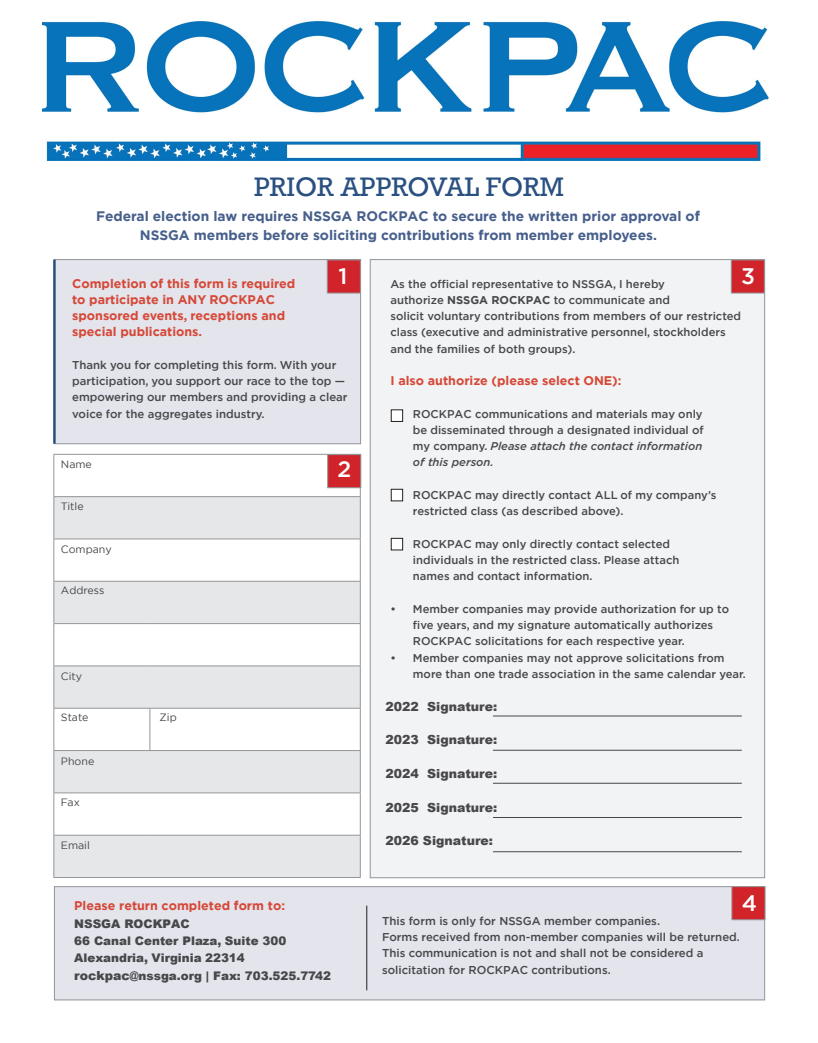
<style>
.page{position:relative;width:818px;height:1043px;background:#fff}
.page>*{position:absolute;margin:0;border:0;box-sizing:border-box;transform-origin:0 0}
.t1{font:27.5px "Rockwell";color:#295081}
.t2{font:500 22.5px "Gotham";color:#fff}
.t3{font:700 13.75px/18.8px "Gotham";color:#475f8c;text-align:center}
.t4{font:700 12.5px/16.2px "Gotham";color:#d64837}
.t5{font:900 12.5px "Arial";color:#48484a}
.t6{font:900 11.88px/17.4px "Arial";color:#464748}
.t7{font:500 11.38px/16.2px "Gotham";color:#464748}
.t8{font:500 11.25px/16.2px "Gotham";color:#464748}
.t9{font:10.62px "Gotham";color:#454647}
.s1{font-weight:700}
.s2{font-style:italic}
.s3{font-size:12.5px}
</style>
<div class="page">
<div style="left:54px;top:886px;width:711px;height:114px;background:#e3e4ec;border:1px solid #939598"></div>
<div style="left:54px;top:259px;width:307px;height:185px;background:#e3e4ec;border:1px solid #939598"></div>
<hr style="left:366px;top:905px;width:1px;height:85px;background:#231f20">
<div style="left:370px;top:259px;width:395px;height:619px;background:#f2f3f4;border:1px solid #939598"></div>
<div style="left:391px;top:410px;width:11px;height:11px;background:#fff"></div>
<div style="left:391px;top:409px;width:12px;height:13px;border:1px solid #231f20"></div>
<div style="left:391px;top:489px;width:11px;height:12px;background:#fff"></div>
<div style="left:391px;top:489px;width:12px;height:12px;border:1px solid #231f20"></div>
<div style="left:391px;top:538px;width:11px;height:12px;background:#fff"></div>
<div style="left:391px;top:538px;width:12px;height:12px;border:1px solid #231f20"></div>
<div style="left:54px;top:497px;width:306px;height:380px;background:#e6e7e9"></div>
<svg style="left:54px;top:539px;width:306px;height:296px"></svg>
<hr style="left:53px;top:454px;width:97px;height:1px;background:#939598">
<hr style="left:53px;top:454px;width:1px;height:42px;background:#939598">
<hr style="left:150px;top:454px;width:210px;height:1px;background:#939598">
<hr style="left:360px;top:454px;width:1px;height:42px;background:#939598">
<hr style="left:53px;top:496px;width:97px;height:1px;background:#939598">
<hr style="left:53px;top:497px;width:1px;height:41px;background:#939598">
<hr style="left:150px;top:496px;width:210px;height:1px;background:#939598">
<hr style="left:360px;top:497px;width:1px;height:41px;background:#939598">
<hr style="left:53px;top:538px;width:97px;height:1px;background:#939598">
<hr style="left:53px;top:539px;width:1px;height:42px;background:#939598">
<hr style="left:150px;top:538px;width:210px;height:1px;background:#939598">
<hr style="left:360px;top:539px;width:1px;height:42px;background:#939598">
<hr style="left:53px;top:581px;width:97px;height:1px;background:#939598">
<hr style="left:53px;top:581px;width:1px;height:42px;background:#939598">
<hr style="left:150px;top:581px;width:210px;height:1px;background:#939598">
<hr style="left:360px;top:581px;width:1px;height:42px;background:#939598">
<hr style="left:53px;top:623px;width:97px;height:1px;background:#939598">
<hr style="left:53px;top:624px;width:1px;height:41px;background:#939598">
<hr style="left:150px;top:623px;width:210px;height:1px;background:#939598">
<hr style="left:360px;top:624px;width:1px;height:41px;background:#939598">
<hr style="left:53px;top:665px;width:97px;height:1px;background:#939598">
<hr style="left:53px;top:666px;width:1px;height:42px;background:#939598">
<hr style="left:150px;top:665px;width:210px;height:1px;background:#939598">
<hr style="left:360px;top:666px;width:1px;height:42px;background:#939598">
<hr style="left:53px;top:708px;width:97px;height:1px;background:#939598">
<hr style="left:53px;top:708px;width:1px;height:42px;background:#939598">
<hr style="left:150px;top:708px;width:210px;height:1px;background:#939598">
<hr style="left:149px;top:708px;width:1px;height:42px;background:#939598">
<hr style="left:360px;top:708px;width:1px;height:42px;background:#939598">
<hr style="left:53px;top:750px;width:97px;height:1px;background:#939598">
<hr style="left:53px;top:751px;width:1px;height:41px;background:#939598">
<hr style="left:150px;top:750px;width:210px;height:1px;background:#939598">
<hr style="left:360px;top:751px;width:1px;height:41px;background:#939598">
<hr style="left:53px;top:792px;width:97px;height:1px;background:#939598">
<hr style="left:53px;top:793px;width:1px;height:42px;background:#939598">
<hr style="left:150px;top:792px;width:210px;height:1px;background:#939598">
<hr style="left:360px;top:793px;width:1px;height:42px;background:#939598">
<hr style="left:53px;top:835px;width:97px;height:1px;background:#939598">
<hr style="left:53px;top:835px;width:1px;height:42px;background:#939598">
<hr style="left:150px;top:835px;width:210px;height:1px;background:#939598">
<hr style="left:360px;top:835px;width:1px;height:42px;background:#939598">
<hr style="left:53px;top:877px;width:97px;height:1px;background:#939598">
<hr style="left:150px;top:877px;width:210px;height:1px;background:#939598">
<hr style="left:53px;top:260px;width:3px;height:183px;background:#295081">
<div style="left:327px;top:454px;width:34px;height:34px;background:#d1232a;border:1px solid #939598"></div>
<div style="left:327px;top:260px;width:33px;height:33px;background:#d1232a"></div>
<div style="left:731px;top:260px;width:33px;height:33px;background:#d1232a"></div>
<div style="left:731px;top:886px;width:34px;height:34px;background:#d1232a;border:1px solid #939598"></div>
<hr style="left:493px;top:715px;width:248px;height:1px;background:#464748">
<hr style="left:493px;top:749px;width:248px;height:1px;background:#464748">
<hr style="left:493px;top:782px;width:248px;height:1px;background:#464748">
<hr style="left:493px;top:817px;width:248px;height:1px;background:#464748">
<hr style="left:493px;top:851px;width:248px;height:1px;background:#464748">
<img style="left:42px;top:22px;width:726px;height:138px">
<p class="t1" style="left:254px;top:171px;width:311px">PRIOR APPROVAL FORM</p>
<p class="t3" style="left:96px;top:207px;width:605px">Federal election law requires NSSGA ROCKPAC to secure the written prior approval of<br>NSSGA members before soliciting contributions from member employees.</p>
<p class="t8" style="left:390px;top:275px;width:276px">As the official representative to NSSGA, I hereby</p>
<p class="t8" style="left:390px;top:291px;width:352px">authorize <span class="s1">NSSGA ROCKPAC</span> to communicate and<br>solicit voluntary contributions from members of our restricted class (executive and administrative personnel, stockholders and the families of both groups).</p>
<p class="t4" style="left:390px;top:372px;width:233px">I also authorize (please select ONE):</p>
<p class="t8" style="left:413px;top:405px;width:292px">ROCKPAC communications and materials may only be disseminated through a designated individual of my company. <span class="s2">Please attach the contact information of this person.</span></p>
<p class="t8" style="left:413px;top:486px;width:305px">ROCKPAC may directly contact ALL of my company’s restricted class (as described above).</p>
<p class="t8" style="left:413px;top:535px;width:268px">ROCKPAC may only directly contact selected individuals in the restricted class. Please attach names and contact information.</p>
<p class="t8" style="left:413px;top:600px;width:317px;text-indent:-22px">• Member companies may provide authorization for up to five years, and my signature automatically authorizes<br>ROCKPAC solicitations for each respective year.</p>
<p class="t8" style="left:413px;top:649px;width:334px;text-indent:-22px">• Member companies may not approve solicitations from more than one trade association in the same calendar year.</p>
<p class="t2" style="left:338px;top:261px;width:10px">1</p>
<p class="t2" style="left:741px;top:261px;width:15px">3</p>
<p class="t4" style="left:72px;top:275px;width:224px">Completion of this form is required to participate in ANY ROCKPAC sponsored events, receptions and special publications.</p>
<p class="t7" style="left:72px;top:356px;width:277px">Thank you for completing this form. With your participation, you support our race to the top — empowering our members and providing a clear voice for the aggregates industry.</p>
<p class="t9" style="left:61px;top:457px;width:32px">Name</p>
<p class="t2" style="left:337px;top:455px;width:15px">2</p>
<p class="t9" style="left:61px;top:499px;width:24px">Title</p>
<p class="t9" style="left:61px;top:542px;width:52px">Company</p>
<p class="t9" style="left:61px;top:583px;width:45px">Address</p>
<p class="t9" style="left:61px;top:669px;width:23px">City</p>
<p class="t9" style="left:61px;top:710px;width:29px">State</p>
<p class="t9" style="left:61px;top:754px;width:35px">Phone</p>
<p class="t9" style="left:61px;top:795px;width:20px">Fax</p>
<p class="t9" style="left:61px;top:838px;width:30px">Email</p>
<p class="t9" style="left:159px;top:710px;width:19px">Zip</p>
<p class="t5" style="left:385px;top:697px;width:113px">2022 Signature:</p>
<p class="t5" style="left:385px;top:731px;width:113px">2023 Signature:</p>
<p class="t5" style="left:385px;top:764px;width:113px">2024 Signature:</p>
<p class="t5" style="left:385px;top:798px;width:113px">2025 Signature:</p>
<p class="t5" style="left:385px;top:831px;width:109px">2026 Signature:</p>
<p class="t2" style="left:741px;top:888px;width:17px">4</p>
<p class="t4" style="left:74px;top:897px;width:212px">Please return completed form to:</p>
<p class="t6" style="left:74px;top:914px;width:258px">NSSGA ROCKPAC<br>66 Canal Center Plaza, Suite 300<br>Alexandria, Virginia 22314 <span class="s3">rockpac</span>@nssga.org | Fax: 703.525.7742</p>
<p class="t7" style="left:382px;top:912px;width:359px">This form is only for NSSGA member companies.<br>Forms received from non-member companies will be returned.</p>
<p class="t7" style="left:382px;top:945px;width:323px">This communication is not and shall not be considered a solicitation for ROCKPAC contributions.</p>
</div>
